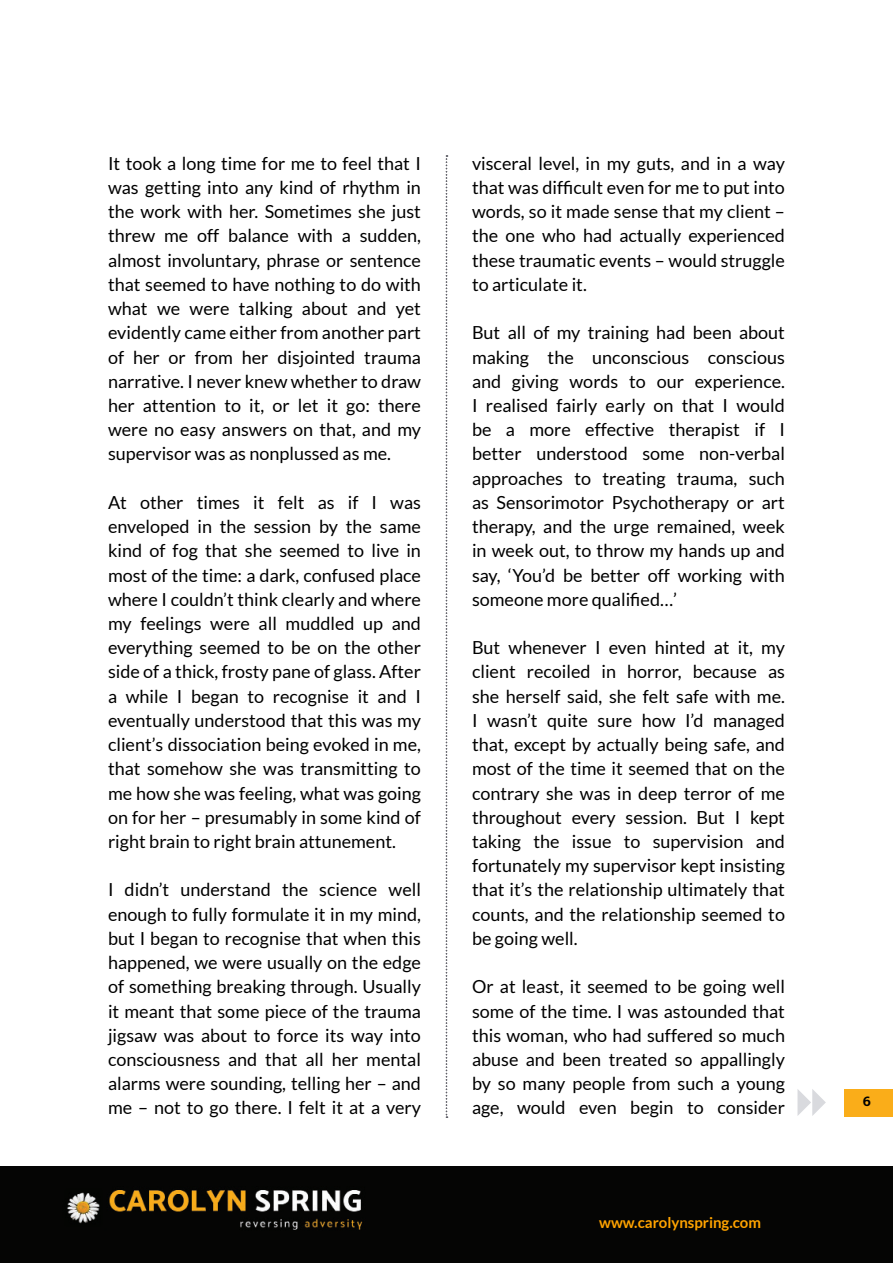
<style>
.page{position:relative;width:893px;height:1263px;background:#fff}
.page>*{position:absolute;margin:0;border:0;box-sizing:border-box;transform-origin:0 0}
.Body{font:18px/24.2px "Lato";color:#000;text-align:justify}
.t1{font:700 15px "Lato";color:#ffa300}
.t2{font:700 15px "Mukta";color:#000}
</style>
<div class="page">
<div style="left:0;top:1166px;width:893px;height:97px;background:#050504"></div>
<img style="left:67px;top:1190px;width:296px;height:40px">
<svg style="left:797px;top:1089px;width:29px;height:27px"></svg>
<div style="left:844px;top:1089px;width:49px;height:27px;background:#faad19"></div>
<svg style="left:446px;top:155px;width:1px;height:963px"></svg>
<p class="Body" style="left:108px;top:151px;width:315px">It took a long time for me to feel that I was getting into any kind of rhythm in the work with her. Sometimes she just threw me off balance with a sudden, almost involuntary, phrase or sentence that seemed to have nothing to do with what we were talking about and yet evidently came either from another part of her or from her disjointed trauma narrative. I never knew whether to draw her attention to it, or let it go: there were no easy answers on that, and my supervisor was as nonplussed as me.</p>
<p class="Body" style="left:108px;top:490px;width:315px">At other times it felt as if I was enveloped in the session by the same kind of fog that she seemed to live in most of the time: a dark, confused place where I couldn’t think clearly and where my feelings were all muddled up and everything seemed to be on the other side of a thick, frosty pane of glass. After a while I began to recognise it and I eventually understood that this was my client’s dissociation being evoked in me, that somehow she was transmitting to me how she was feeling, what was going on for her – presumably in some kind of right brain to right brain attunement.</p>
<p class="Body" style="left:108px;top:878px;width:314px">I didn’t understand the science well enough to fully formulate it in my mind, but I began to recognise that when this happened, we were usually on the edge of something breaking through. Usually it meant that some piece of the trauma jigsaw was about to force its way into consciousness and that all her mental alarms were sounding, telling her – and me – not to go there. I felt it at a very</p>
<p class="Body" style="left:472px;top:151px;width:314px">visceral level, in my guts, and in a way that was difficult even for me to put into words, so it made sense that my client – the one who had actually experienced these traumatic events – would struggle to articulate it.</p>
<p class="Body" style="left:472px;top:321px;width:315px">But all of my training had been about making the unconscious conscious and giving words to our experience.<br>I realised fairly early on that I would be a more effective therapist if I better understood some non-verbal approaches to treating trauma, such as Sensorimotor Psychotherapy or art therapy, and the urge remained, week in week out, to throw my hands up and say, ‘You’d be better off working with someone more qualified…’</p>
<p class="Body" style="left:472px;top:635px;width:315px">But whenever I even hinted at it, my client recoiled in horror, because as she herself said, she felt safe with me.<br>I wasn’t quite sure how I’d managed that, except by actually being safe, and most of the time it seemed that on the contrary she was in deep terror of me throughout every session. But I kept taking the issue to supervision and fortunately my supervisor kept insisting that it’s the relationship ultimately that counts, and the relationship seemed to be going well.</p>
<p class="Body" style="left:472px;top:975px;width:314px">Or at least, it seemed to be going well some of the time. I was astounded that this woman, who had suffered so much abuse and been treated so appallingly by so many people from such a young age, would even begin to consider</p>
<p class="t1" style="left:599px;top:1214px;width:163px">www.carolynspring.com</p>
<p class="t2" style="left:863px;top:1092px;width:10px">6</p>
</div>
